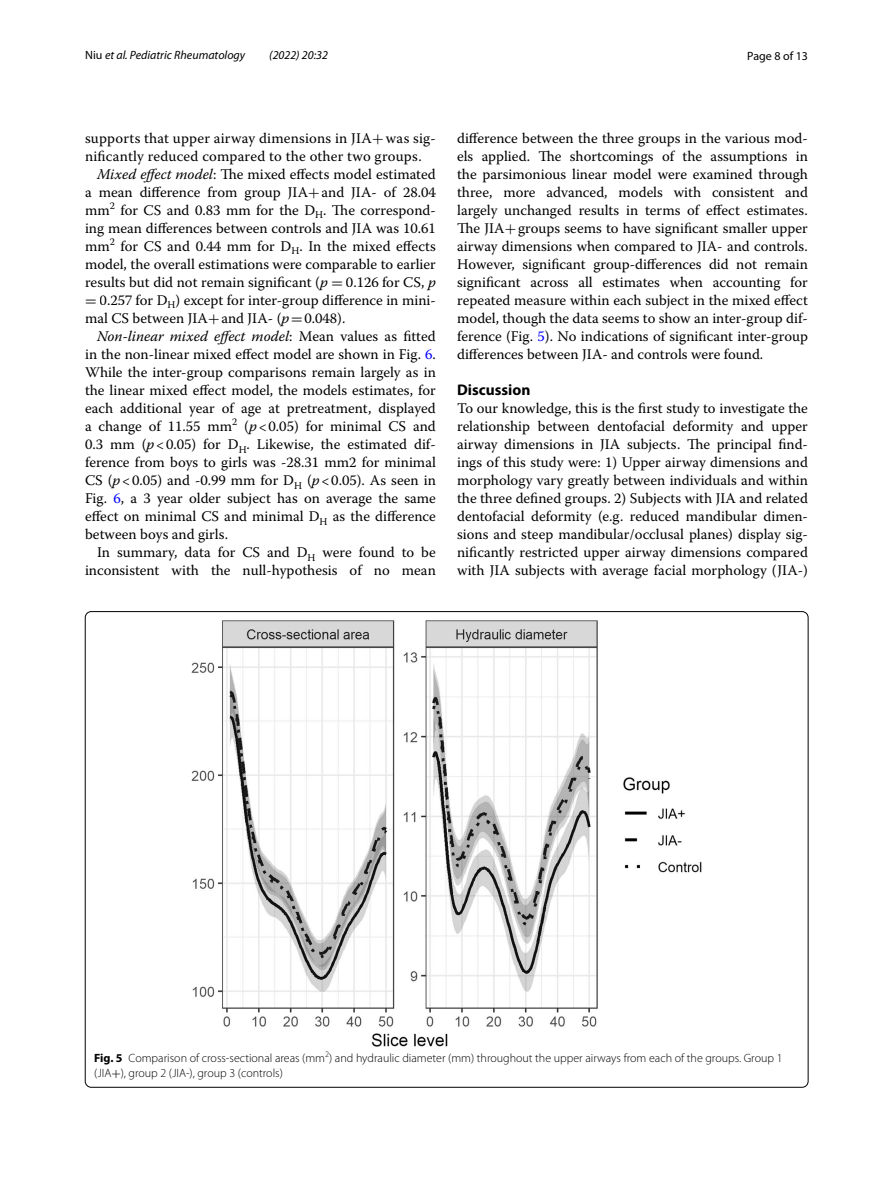
<style>
.page{position:relative;width:893px;height:1187px;background:#fff}
.page>*{position:absolute;margin:0;border:0;box-sizing:border-box;transform-origin:0 0}
.t1{font:700 15.45px "Myriad Pro";color:#000}
.t2{font:14.7px/18px "Warnock Pro";color:#000;text-align:justify}
.t3{font:italic 14.7px "Warnock Pro";color:#000}
.t4{font:300 12px/15px "Myriad Pro";color:#000}
.t5{font:italic 12px "Myriad Pro";color:#000}
.t6{font:12px "Myriad Pro";color:#000}
.s1{font-style:normal}
.s2{font-family:"MTSY"}
.s3{font-style:italic}
.s4{font-family:"Warnock Pro Regular 6"}
.s5{font-family:"Warnock Pro Regular 7"}
.s6{color:#00f}
.s7{font-weight:700}
.s8{font-family:"MTSY";font-weight:400}
</style>
<div class="page">
<img style="left:191px;top:620px;width:511px;height:426px">
<p class="t5" style="left:85px;top:48px;width:162px"><span class="s1">Niu</span> et al. Pediatric Rheumatology</p>
<p class="t5" style="left:269px;top:48px;width:60px">(2022) 20:32</p>
<p class="t6" style="left:747px;top:48px;width:62px">Page 8 of 13</p>
<p class="t2" style="left:85px;top:128px;width:352px">supports that upper airway dimensions in JIA<span class="s2">+</span>was sig-</p>
<p class="t2" style="left:85px;top:146px;width:338px">nificantly reduced compared to the other two groups.</p>
<p class="t2" style="left:97px;top:164px;width:340px"><span class="s3">Mixed effect model</span>: The mixed effects model estimated</p>
<p class="t2" style="left:85px;top:182px;width:352px">a mean difference from group JIA<span class="s2">+</span>and JIA- of 28.04</p>
<p class="t2" style="left:85px;top:200px;width:352px">mm<sup>2</sup> for CS and 0.83 mm for the D<sub>H</sub>. The correspond-</p>
<p class="t2" style="left:85px;top:218px;width:352px">ing mean differences between controls and JIA was 10.61</p>
<p class="t2" style="left:85px;top:236px;width:352px">mm<sup>2</sup> for CS and 0.44 mm for D<sub>H</sub>. In the mixed effects</p>
<p class="t2" style="left:85px;top:254px;width:352px">model, the overall estimations were comparable to earlier</p>
<p class="t2" style="left:85px;top:272px;width:352px">results but did not remain significant (<span class="s3">p</span> <span class="s2">=</span> <span class="s4">0.126</span> for CS, <span class="s3">p</span></p>
<p class="t2" style="left:85px;top:290px;width:352px"><span class="s2">=</span> <span class="s5">0.257</span> for D<sub>H</sub>) except for inter-group difference in mini-</p>
<p class="t2" style="left:85px;top:308px;width:262px">mal CS between JIA<span class="s2">+</span>and JIA- (<span class="s3">p</span><span class="s2">=</span>0.048).</p>
<p class="t3" style="left:97px;top:327px;width:340px">Non-linear mixed effect model<span class="s1">: Mean values as fitted</span></p>
<p class="t2" style="left:85px;top:344px;width:352px">in the non-linear mixed effect model are shown in Fig. <span class="s6">6</span>.</p>
<p class="t2" style="left:85px;top:362px;width:352px">While the inter-group comparisons remain largely as in</p>
<p class="t2" style="left:85px;top:380px;width:352px">the linear mixed effect model, the models estimates, for</p>
<p class="t2" style="left:85px;top:398px;width:352px">each additional year of age at pretreatment, displayed</p>
<p class="t2" style="left:85px;top:416px;width:352px">a change of 11.55 mm<sup>2</sup> (<span class="s3">p</span>&lt;0.05) for minimal CS and</p>
<p class="t2" style="left:85px;top:434px;width:352px">0.3 mm (<span class="s3">p</span>&lt;0.05) for D<sub>H</sub>. Likewise, the estimated dif-</p>
<p class="t2" style="left:85px;top:452px;width:352px">ference from boys to girls was -28.31 mm2 for minimal</p>
<p class="t2" style="left:85px;top:470px;width:352px">CS (<span class="s3">p</span>&lt;0.05) and -0.99 mm for D<sub>H</sub> (<span class="s3">p</span>&lt;0.05). As seen in</p>
<p class="t2" style="left:85px;top:488px;width:352px">Fig. <span class="s6">6</span>, a 3 year older subject has on average the same</p>
<p class="t2" style="left:85px;top:506px;width:352px">effect on minimal CS and minimal D<sub>H</sub> as the difference</p>
<p class="t2" style="left:85px;top:524px;width:145px">between boys and girls.</p>
<p class="t2" style="left:97px;top:542px;width:340px">In summary, data for CS and D<sub>H</sub> were found to be</p>
<p class="t2" style="left:85px;top:560px;width:352px">inconsistent with the null-hypothesis of no mean</p>
<p class="t2" style="left:457px;top:128px;width:352px">difference between the three groups in the various mod&shy;els applied. The shortcomings of the assumptions in the parsimonious linear model were examined through three, more advanced, models with consistent and largely unchanged results in terms of effect estimates.<br>The JIA<span class="s2">+</span>groups seems to have significant smaller upper airway dimensions when compared to JIA- and controls.<br>However, significant group-differences did not remain significant across all estimates when accounting for repeated measure within each subject in the mixed effect model, though the data seems to show an inter-group dif&shy;ference (Fig. <span class="s6">5</span>). No indications of significant inter-group differences between JIA- and controls were found.</p>
<p class="t1" style="left:457px;top:379px;width:75px">Discussion</p>
<p class="t2" style="left:457px;top:398px;width:352px">To our knowledge, this is the first study to investigate the relationship between dentofacial deformity and upper airway dimensions in JIA subjects. The principal find&shy;ings of this study were: 1) Upper airway dimensions and morphology vary greatly between individuals and within the three defined groups. 2) Subjects with JIA and related dentofacial deformity (e.g. reduced mandibular dimen&shy;sions and steep mandibular/occlusal planes) display sig&shy;nificantly restricted upper airway dimensions compared with JIA subjects with average facial morphology (JIA-)</p>
<p class="t4" style="left:94px;top:1050px;width:690px"><span class="s7">Fig. 5</span> Comparison of cross-sectional areas (mm<sup>2</sup>) and hydraulic diameter (mm) throughout the upper airways from each of the groups. Group 1 (JIA<span class="s8">+</span>), group 2 (JIA-), group 3 (controls)</p>
</div>
